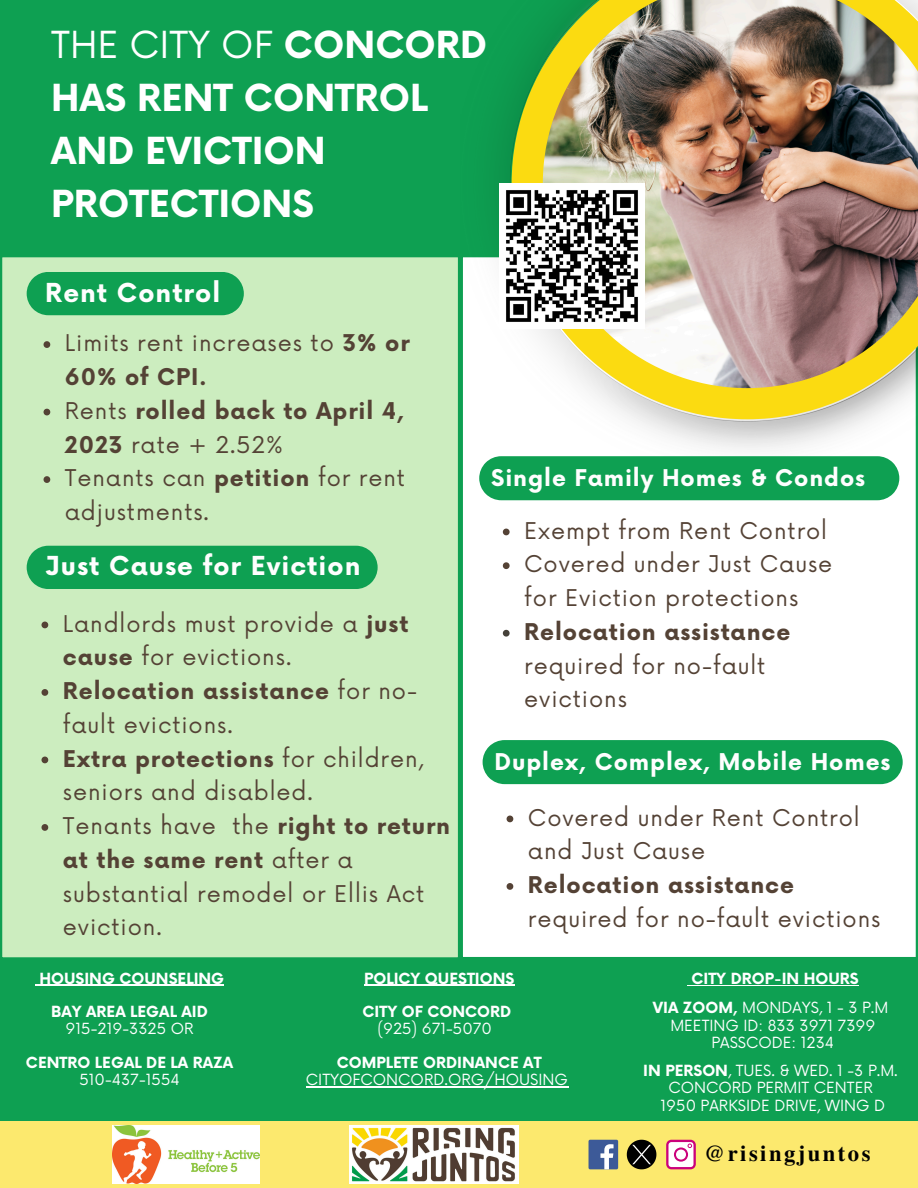
<style>
.page{position:relative;width:918px;height:1188px;background:#fff}
.page>*{position:absolute;margin:0;border:0;box-sizing:border-box;transform-origin:0 0}
.t1{font:700 36.3px/52.8px "Now";color:#fff}
.t2{font:700 25.5px "Now";letter-spacing:.04em;color:#fefefe}
.t3{font:700 22.65px "Te X Gyre Termes";letter-spacing:.11em;color:#000}
.t4{font:22.5px/33.8px "Now";letter-spacing:.04em;color:#544235}
.t5{font:700 22.5px "Now";letter-spacing:.04em;color:#fefefe}
.t6{font:700 22.5px/33.8px "Now";letter-spacing:.04em;color:#544235}
.t7{font:15px "Now";color:#fff}
.t8{font:700 15px "Now";color:#fff}
.s1{font-weight:400}
.s2{font-weight:700}
</style>
<div class="page">
<div style="left:0;top:256px;width:460px;height:703px;background:#ccedbf"></div>
<div style="left:0;top:0;width:659px;height:256px;background:#0ea052"></div>
<svg style="left:461px;top:470px;width:456px;height:489px"></svg>
<img style="left:460px;top:107px;width:458px;height:363px">
<svg style="left:512px;top:44px;width:406px;height:375px"></svg>
<img style="left:543px;top:0;width:375px;height:388px">
<div style="left:0;top:1119px;width:918px;height:69px;background:#fce96e"></div>
<img style="left:350px;top:1125px;width:169px;height:59px">
<svg style="left:666px;top:1140px;width:30px;height:29px"></svg>
<svg style="left:627px;top:1140px;width:29px;height:29px"></svg>
<div style="left:589px;top:1140px;width:29px;height:29px;background:#3d5a98;border-radius:2px"></div>
<svg style="left:600px;top:1144px;width:14px;height:25px"></svg>
<img style="left:112px;top:1125px;width:148px;height:59px">
<img style="left:499px;top:183px;width:146px;height:146px">
<div style="left:0;top:960px;width:918px;height:161px;background:#0ea052"></div>
<hr style="left:39px;top:985px;width:185px;height:1px;background:#fff">
<hr style="left:364px;top:985px;width:150px;height:1px;background:#fff">
<hr style="left:306px;top:1086px;width:262px;height:1px;background:#fff">
<svg style="left:42px;top:622px;width:6px;height:6px"></svg>
<svg style="left:42px;top:689px;width:6px;height:7px"></svg>
<svg style="left:42px;top:757px;width:6px;height:6px"></svg>
<svg style="left:42px;top:824px;width:6px;height:7px"></svg>
<div style="left:27px;top:546px;width:351px;height:43px;background:#0ea052"></div>
<div style="left:27px;top:272px;width:217px;height:43px;background:#0ea052"></div>
<hr style="left:691px;top:985px;width:168px;height:1px;background:#fff">
<svg style="left:44px;top:341px;width:6px;height:7px"></svg>
<svg style="left:44px;top:409px;width:6px;height:6px"></svg>
<svg style="left:44px;top:476px;width:6px;height:7px"></svg>
<svg style="left:503px;top:529px;width:7px;height:6px"></svg>
<svg style="left:503px;top:562px;width:7px;height:7px"></svg>
<svg style="left:503px;top:630px;width:7px;height:7px"></svg>
<div style="left:479px;top:456px;width:420px;height:44px;background:#0ea052"></div>
<svg style="left:507px;top:816px;width:6px;height:6px"></svg>
<svg style="left:507px;top:883px;width:6px;height:7px"></svg>
<div style="left:483px;top:740px;width:420px;height:44px;background:#0ea052"></div>
<p class="t1" style="left:51px;top:21px;width:437px"><span class="s1">THE CITY OF</span> CONCORD<br>HAS RENT CONTROL<br>AND EVICTION<br>PROTECTIONS</p>
<p class="t2" style="left:45px;top:279px;width:176px">Rent Control</p>
<h6 class="t4" style="left:65px;top:327px;width:346px">Limits rent increases to <span class="s2">3% or<br>60% of CPI.</span></h6>
<p class="t6" style="left:65px;top:395px;width:341px"><span class="s1">Rents</span> rolled back to April 4,<br>2023 <span class="s1">rate + 2.52%</span></p>
<p class="t4" style="left:65px;top:462px;width:342px">Tenants can <span class="s2">petition</span> for rent adjustments.</p>
<h6 class="t2" style="left:45px;top:553px;width:317px">Just Cause for Eviction</h6>
<p class="t4" style="left:63px;top:608px;width:347px">Landlords must provide a <span class="s2">just cause</span> for evictions.</p>
<h3 class="t4" style="left:63px;top:675px;width:356px"><span class="s2">Relocation assistance</span> for no&shy;fault evictions.</h3>
<p class="t4" style="left:63px;top:743px;width:362px"><span class="s2">Extra protections</span> for children, seniors and disabled.</p>
<p class="t4" style="left:63px;top:810px;width:389px">Tenants have the <span class="s2">right to return at the same rent</span> after a substantial remodel or Ellis Act eviction.</p>
<p class="t5" style="left:491px;top:466px;width:376px">Single Family Homes &amp; Condos</p>
<p class="t4" style="left:524px;top:515px;width:304px">Exempt from Rent Control</p>
<p class="t4" style="left:524px;top:549px;width:310px">Covered under Just Cause for Eviction protections</p>
<p class="t4" style="left:524px;top:616px;width:268px"><span class="s2">Relocation assistance </span>required for no-fault evictions</p>
<p class="t5" style="left:495px;top:750px;width:397px">Duplex, Complex, Mobile Homes</p>
<p class="t4" style="left:528px;top:802px;width:333px">Covered under Rent Control and Just Cause</p>
<p class="t4" style="left:528px;top:869px;width:354px"><span class="s2">Relocation assistance </span>required for no-fault evictions</p>
<p class="t8" style="left:39px;top:970px;width:186px">HOUSING COUNSELING</p>
<p class="t8" style="left:51px;top:1004px;width:158px">BAY AREA LEGAL AID</p>
<h2 class="t7" style="left:66px;top:1021px;width:129px">915-219-3325 OR</h2>
<p class="t8" style="left:26px;top:1055px;width:209px">CENTRO LEGAL DE LA RAZA</p>
<p class="t7" style="left:79px;top:1071px;width:102px">510-437-1554</p>
<p class="t8" style="left:364px;top:970px;width:152px">POLICY QUESTIONS</p>
<p class="t8" style="left:363px;top:1004px;width:150px">CITY OF CONCORD</p>
<h3 class="t7" style="left:377px;top:1021px;width:116px">(925) 671-5070</h3>
<p class="t8" style="left:337px;top:1055px;width:206px">COMPLETE ORDINANCE AT</p>
<p class="t7" style="left:306px;top:1071px;width:264px">CITYOFCONCORD.ORG/HOUSING</p>
<p class="t8" style="left:691px;top:971px;width:169px">CITY DROP-IN HOURS</p>
<p class="t7" style="left:653px;top:1000px;width:237px"><span class="s2">VIA ZOOM,</span> MONDAYS, 1 - 3 P.M</p>
<h6 class="t7" style="left:670px;top:1017px;width:207px">MEETING ID: 833 3971 7399</h6>
<p class="t7" style="left:711px;top:1034px;width:124px">PASSCODE: 1234</p>
<p class="t7" style="left:643px;top:1062px;width:256px"><span class="s2">IN PERSON</span>, TUES. &amp; WED. 1 -3 P.M.</p>
<p class="t7" style="left:668px;top:1079px;width:206px">CONCORD PERMIT CENTER</p>
<p class="t7" style="left:661px;top:1097px;width:226px">1950 PARKSIDE DRIVE, WING D</p>
<p class="t3" style="left:704px;top:1136px;width:168px">@risingjuntos</p>
</div>
